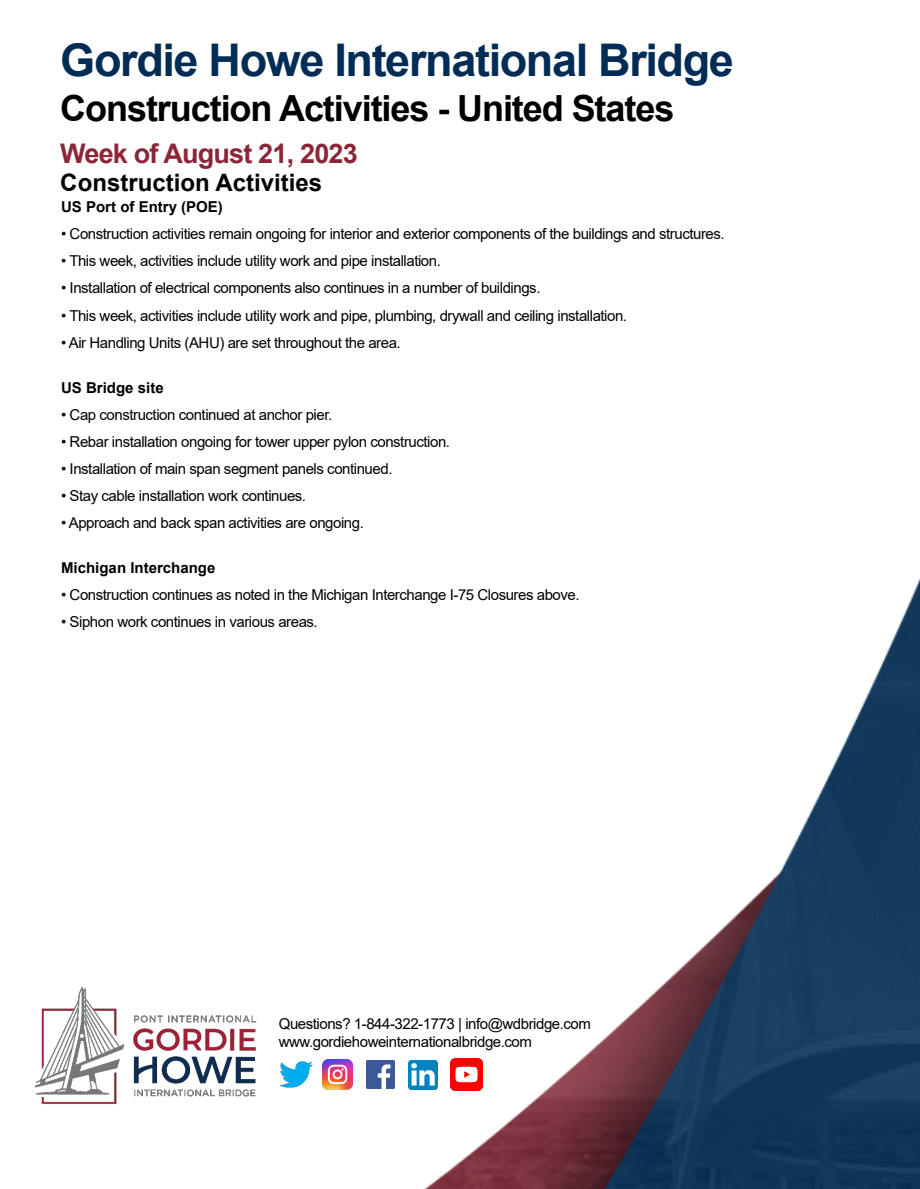
<style>
.page{position:relative;width:920px;height:1189px;background:#fff}
.page>*{position:absolute;margin:0;border:0;box-sizing:border-box;transform-origin:0 0}
.t1{font:700 45px "Arial";letter-spacing:-.03em;color:#002c55}
.t2{font:700 36px "Arial";letter-spacing:-.03em;color:#000}
.t3{font:700 27px "Arial";letter-spacing:-.03em;color:#8b2638}
.t4{font:700 24px "Arial";color:#000}
.t5{font:15px/18px "Arial";letter-spacing:-.03em;color:#000}
.t6{font:700 15px "Arial";color:#000}
</style>
<div class="page">
<img style="left:325px;top:579px;width:594px;height:609px">
<img style="left:279px;top:1061px;width:34px;height:27px">
<img style="left:366px;top:1060px;width:28px;height:28px">
<img style="left:409px;top:1060px;width:29px;height:29px">
<img style="left:450px;top:1058px;width:32px;height:32px">
<img style="left:322px;top:1059px;width:30px;height:30px">
<img style="left:34px;top:986px;width:223px;height:118px">
<h1 class="t1" style="left:60px;top:28px;width:675px">Gordie Howe International Bridge</h1>
<h2 class="t2" style="left:60px;top:83px;width:615px">Construction Activities - United States</h2>
<h3 class="t3" style="left:60px;top:134px;width:299px">Week of August 21, 2023</h3>
<p class="t6" style="left:61px;top:197px;width:163px">US Port of Entry (POE)</p>
<p class="t5" style="left:61px;top:225px;width:665px">• Construction activities remain ongoing for interior and exterior components of the buildings and structures.</p>
<p class="t5" style="left:61px;top:252px;width:381px">• This week, activities include utility work and pipe installation.</p>
<p class="t5" style="left:61px;top:279px;width:481px">• Installation of electrical components also continues in a number of buildings.</p>
<p class="t5" style="left:61px;top:306px;width:567px">• This week, activities include utility work and pipe, plumbing, drywall and ceiling installation.</p>
<p class="t5" style="left:61px;top:333px;width:341px">• Air Handling Units (AHU) are set throughout the area.</p>
<p class="t6" style="left:61px;top:377px;width:104px">US Bridge site</p>
<p class="t5" style="left:61px;top:405px;width:273px">• Cap construction continued at anchor pier.</p>
<p class="t5" style="left:61px;top:432px;width:390px">• Rebar installation ongoing for tower upper pylon construction.</p>
<p class="t5" style="left:61px;top:459px;width:333px">• Installation of main span segment panels continued.</p>
<p class="t5" style="left:61px;top:486px;width:246px">• Stay cable installation work continues.</p>
<p class="t5" style="left:61px;top:513px;width:304px">• Approach and back span activities are ongoing.</p>
<p class="t6" style="left:61px;top:557px;width:156px">Michigan Interchange</p>
<p class="t5" style="left:61px;top:585px;width:520px">• Construction continues as noted in the Michigan Interchange I-75 Closures above.</p>
<p class="t5" style="left:61px;top:612px;width:258px">• Siphon work continues in various areas.</p>
<h3 class="t4" style="left:60px;top:166px;width:263px">Construction Activities</h3>
<p class="t5" style="left:279px;top:1014px;width:313px">Questions? 1-844-322-1773 | info@wdbridge.com www.gordiehoweinternationalbridge.com</p>
</div>
